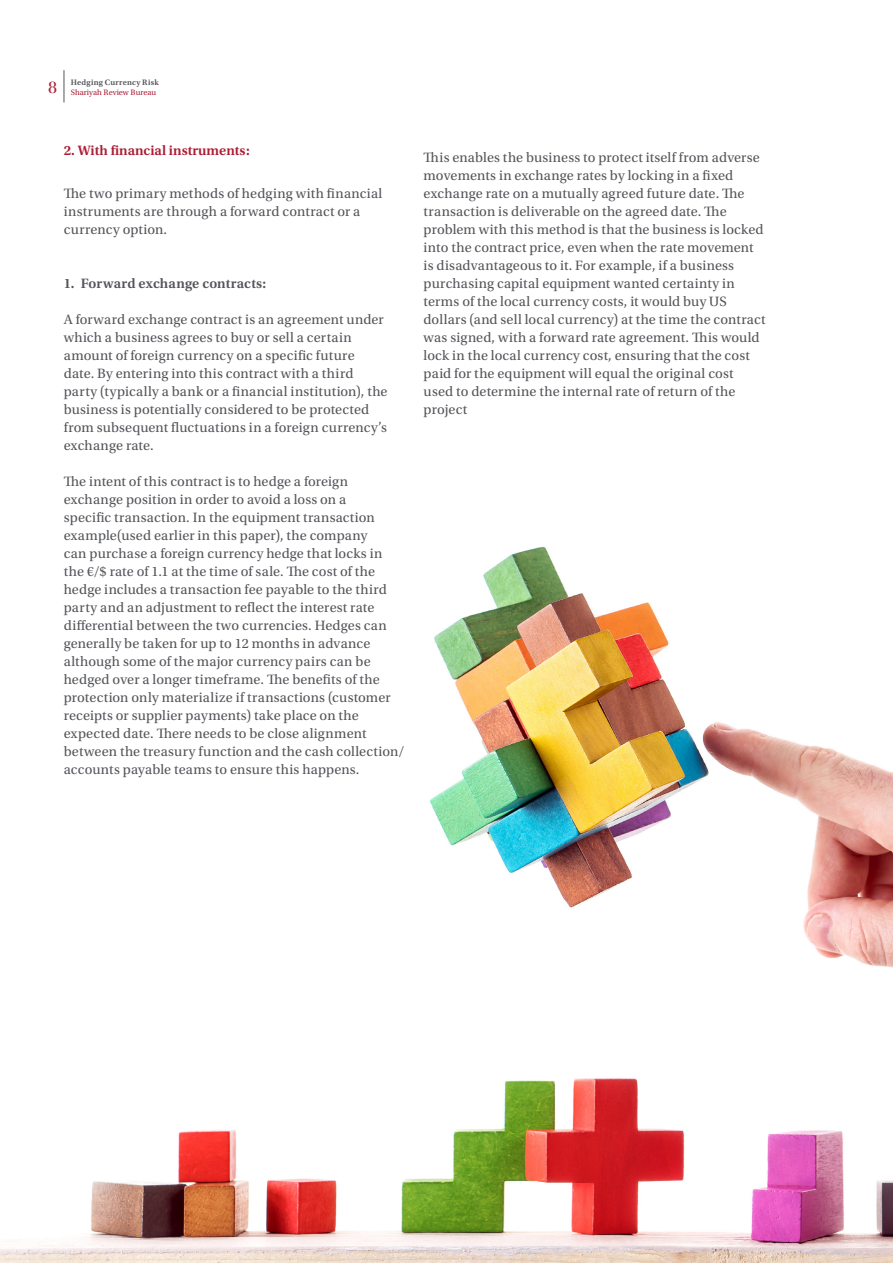
<style>
.page{position:relative;width:893px;height:1263px;background:#fff}
.page>*{position:absolute;margin:0;border:0;box-sizing:border-box;transform-origin:0 0}
.Body_text_Utopia{font:14.25px/18px "Utopia Std";letter-spacing:.01em;color:#54555a}
.Sub_Heading_Level_03{font:600 14.25px "Utopia Std";color:#ab1d34}
.t1{font:600 14.25px "Utopia Std";letter-spacing:.01em;color:#54555a}
.t2{font:8.25px/10.2px "Utopia Std";color:#ab1d34;text-align:right}
.s1{font-weight:600;color:#54555a}
</style>
<div class="page">
<hr style="left:64px;top:70px;width:1px;height:32px;background:#54555a">
<img style="left:0;top:546px;width:893px;height:717px">
<p class="t2" style="left:48px;top:77px;width:112px"><span class="s1">Hedging Currency Risk<br></span><sup>8</sup> Shariyah Review Bureau</p>
<p class="Sub_Heading_Level_03" style="left:64px;top:142px;width:187px">2. With financial instruments:</p>
<p class="Body_text_Utopia" style="left:64px;top:185px;width:320px">The two primary methods of hedging with financial instruments are through a forward contract or a currency option.</p>
<p class="t1" style="left:64px;top:275px;width:204px">1. Forward exchange contracts:</p>
<p class="Body_text_Utopia" style="left:64px;top:311px;width:325px">A forward exchange contract is an agreement under which a business agrees to buy or sell a certain amount of foreign currency on a specific future date. By entering into this contract with a third party (typically a bank or a financial institution), the business is potentially considered to be protected from subsequent fluctuations in a foreign currency’s exchange rate.</p>
<p class="Body_text_Utopia" style="left:64px;top:473px;width:342px">The intent of this contract is to hedge a foreign exchange position in order to avoid a loss on a<br>specific transaction. In the equipment transaction example(used earlier in this paper), the company<br>can purchase a foreign currency hedge that locks in the €/$ rate of 1.1 at the time of sale. The cost of the hedge includes a transaction fee payable to the third party and an adjustment to reflect the interest rate differential between the two currencies. Hedges can generally be taken for up to 12 months in advance although some of the major currency pairs can be hedged over a longer timeframe. The benefits of the protection only materialize if transactions (customer receipts or supplier payments) take place on the expected date. There needs to be close alignment between the treasury function and the cash collection/ accounts payable teams to ensure this happens.</p>
<p class="Body_text_Utopia" style="left:424px;top:149px;width:343px">This enables the business to protect itself from adverse movements in exchange rates by locking in a fixed exchange rate on a mutually agreed future date. The transaction is deliverable on the agreed date. The problem with this method is that the business is locked into the contract price, even when the rate movement is disadvantageous to it. For example, if a business purchasing capital equipment wanted certainty in terms of the local currency costs, it would buy US dollars (and sell local currency) at the time the contract was signed, with a forward rate agreement. This would lock in the local currency cost, ensuring that the cost paid for the equipment will equal the original cost used to determine the internal rate of return of the project</p>
</div>
